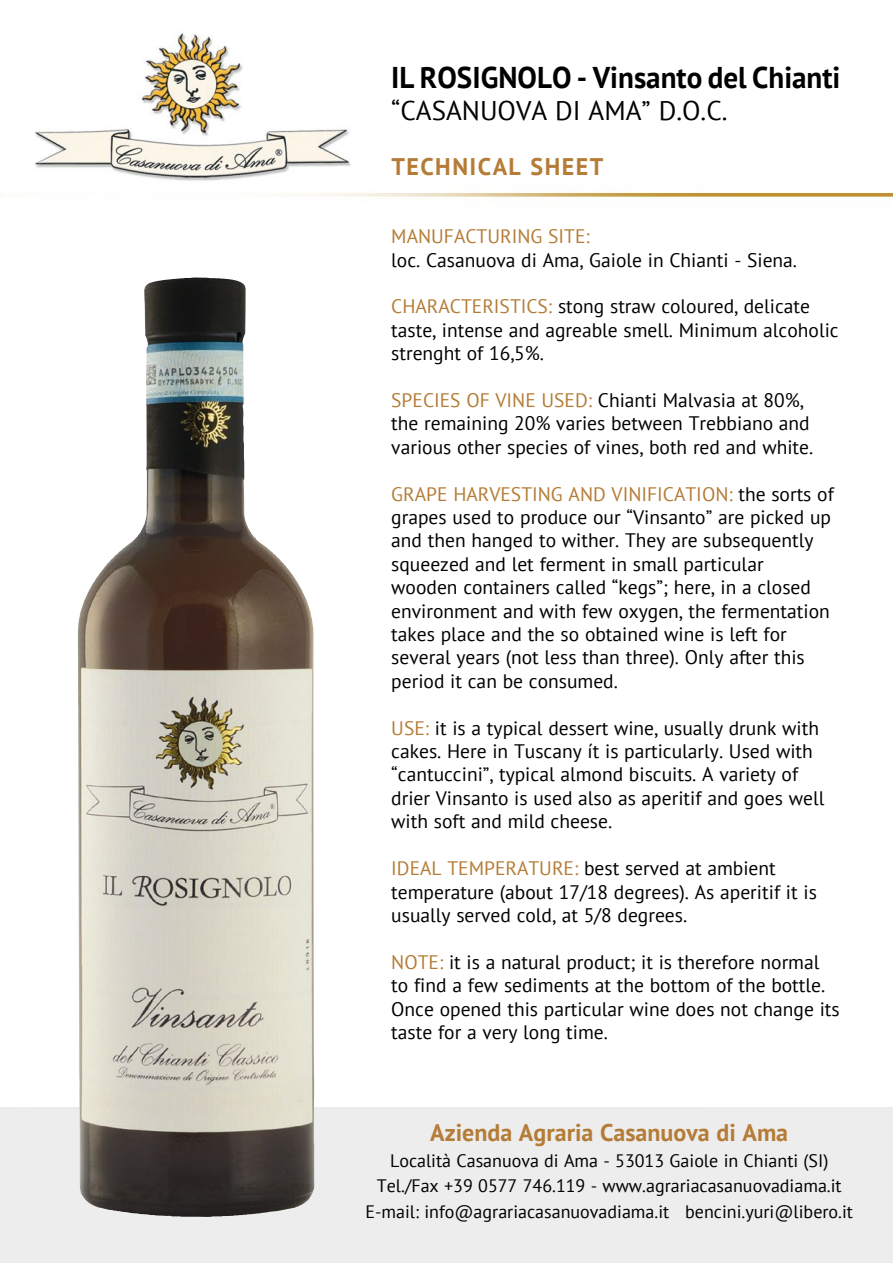
<style>
.page{position:relative;width:893px;height:1263px;background:#fff}
.page>*{position:absolute;margin:0;border:0;box-sizing:border-box;transform-origin:0 0}
.t1{font:700 30px "PT Sans";color:#000}
.t2{font:27px "PT Sans";color:#000}
.t3{font:700 24px "PT Sans";color:#b47c36}
.t4{font:700 24px "PT Sans";letter-spacing:.06em;color:#b47c36}
.t5{font:19.5px/23.4px "PT Sans";color:#000}
.t6{font:19.5px "PT Sans";color:#b47c36}
.t7{font:18px/25.5px "PT Sans";color:#000;text-align:center}
.s1{color:#b47c36}
</style>
<div class="page">
<img style="left:0;top:33px;width:893px;height:1230px">
<img style="left:78px;top:277px;width:117px;height:357px">
<h1 class="t1" style="left:391px;top:57px;width:451px">IL ROSIGNOLO - Vinsanto del Chianti</h1>
<h2 class="t2" style="left:391px;top:93px;width:338px">“CASANUOVA DI AMA” D.O.C.</h2>
<p class="t4" style="left:391px;top:151px;width:213px">TECHNICAL SHEET</p>
<p class="t6" style="left:391px;top:224px;width:200px">MANUFACTURING SITE:</p>
<p class="t5" style="left:391px;top:248px;width:407px">loc. Casanuova di Ama, Gaiole in Chianti - Siena.</p>
<p class="t5" style="left:391px;top:294px;width:449px"><span class="s1">CHARACTERISTICS:</span> stong straw coloured, delicate taste, intense and agreable smell. Minimum alcoholic strenght of 16,5%.</p>
<p class="t5" style="left:391px;top:388px;width:423px"><span class="s1">SPECIES OF VINE USED:</span> Chianti Malvasia at 80%, the remaining 20% varies between Trebbiano and various other species of vines, both red and white.</p>
<p class="t5" style="left:391px;top:482px;width:444px"><span class="s1">GRAPE HARVESTING AND VINIFICATION:</span> the sorts of grapes used to produce our “Vinsanto” are picked up and then hanged to wither. They are subsequently squeezed and let ferment in small particular wooden containers called “kegs”; here, in a closed environment and with few oxygen, the fermentation takes place and the so obtained wine is left for several years (not less than three). Only after this period it can be consumed.</p>
<p class="t5" style="left:391px;top:716px;width:435px"><span class="s1">USE:</span> it is a typical dessert wine, usually drunk with cakes. Here in Tuscany ít is particularly. Used with “cantuccini”, typical almond biscuits. A variety of drier Vinsanto is used also as aperitif and goes well with soft and mild cheese.</p>
<p class="t5" style="left:391px;top:856px;width:427px"><span class="s1">IDEAL TEMPERATURE:</span> best served at ambient temperature (about 17/18 degrees). As aperitif it is usually served cold, at 5/8 degrees.</p>
<p class="t5" style="left:391px;top:950px;width:450px"><span class="s1">NOTE:</span> it is a natural product; it is therefore normal to find a few sediments at the bottom of the bottle.<br>Once opened this particular wine does not change its taste for a very long time.</p>
<p class="t3" style="left:430px;top:1117px;width:359px">Azienda Agraria Casanuova di Ama</p>
<p class="t7" style="left:365px;top:1147px;width:489px">Località Casanuova di Ama - 53013 Gaiole in Chianti (SI)<br>Tel./Fax +39 0577 746.119 - www.agrariacasanuovadiama.it<br>E-mail: info@agrariacasanuovadiama.it bencini.yuri@libero.it</p>
</div>
